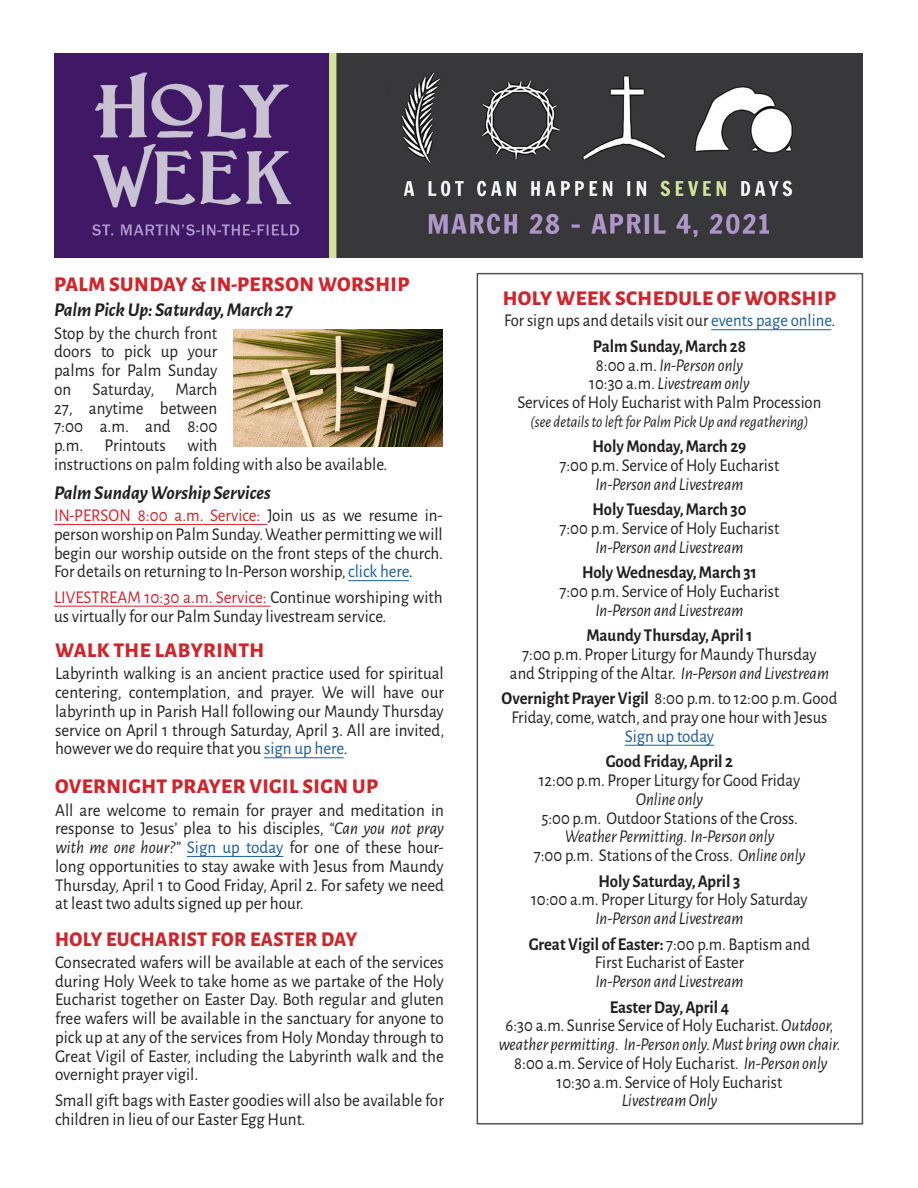
<style>
.page{position:relative;width:918px;height:1188px;background:#fff}
.page>*{position:absolute;margin:0;border:0;box-sizing:border-box;transform-origin:0 0}
.t1{font:800 21px "Alegreya Sans";letter-spacing:.02em;color:#d1232a}
.t2{font:800 21px "Alegreya Sans";letter-spacing:.02em;color:#d1232a;scale:.95 1}
.t3{font:italic 700 19.5px "Alegreya Sans";color:#231f20}
.Event_Head{font:18px/18.8px "Alegreya Sans";color:#231f20;scale:.95 1}
.Event_Head-2{font:18px/18.8px "Alegreya Sans";color:#231f20;text-align:center;scale:.93 1}
.Event_Head-3{font:18px/18.8px "Alegreya Sans";color:#231f20;text-align:justify;scale:.94 1}
.t4{font:italic 16.5px "Alegreya Sans";color:#231f20;scale:.93 1}
.s1{color:#d1232a}
.s2{color:#175d9e}
.s3{font-style:italic}
.s4{font-weight:700}
</style>
<div class="page">
<hr style="left:711px;top:329px;width:120px;height:1px;background:#175d9e">
<hr style="left:625px;top:745px;width:89px;height:1px;background:#175d9e">
<hr style="left:54px;top:524px;width:213px;height:1px;background:#d1232a">
<hr style="left:348px;top:580px;width:61px;height:1px;background:#175d9e">
<hr style="left:54px;top:606px;width:216px;height:1px;background:#d1232a">
<hr style="left:264px;top:757px;width:80px;height:1px;background:#175d9e">
<hr style="left:187px;top:856px;width:96px;height:1px;background:#175d9e">
<img style="left:233px;top:330px;width:209px;height:116px">
<img style="left:54px;top:53px;width:808px;height:204px">
<div style="left:477px;top:273px;width:386px;height:852px;border:2px solid #545557"></div>
<p class="t1" style="left:54px;top:268px;width:357px">PALM SUNDAY &amp; IN-PERSON WORSHIP</p>
<p class="t3" style="left:54px;top:296px;width:240px">Palm Pick Up: Saturday, March 27</p>
<p class="Event_Head" style="left:54px;top:323px;width:353px">Stop by the church front<br>doors to pick up your<br>palms for Palm Sunday<br>on Saturday, March<br>27, anytime between<br>7:00 a.m. and 8:00<br>p.m. Printouts with<br>instructions on palm folding with also be available.</p>
<p class="t3" style="left:54px;top:478px;width:218px">Palm Sunday Worship Services</p>
<p class="Event_Head-3" style="left:54px;top:505px;width:416px"><span class="s1">IN-PERSON 8:00 a.m. Service:</span> Join us as we resume in&shy;person worship on Palm Sunday. Weather permitting we will begin our worship outside on the front steps of the church.<br>For details on returning to In-Person worship, <span class="s2">click here</span>.</p>
<p class="Event_Head" style="left:54px;top:587px;width:411px"><span class="s1">LIVESTREAM 10:30 a.m. Service:</span> Continue worshiping with us virtually for our Palm Sunday livestream service.</p>
<p class="t1" style="left:55px;top:635px;width:211px">WALK THE LABYRINTH</p>
<p class="Event_Head" style="left:55px;top:663px;width:411px;text-align:justify">Labyrinth walking is an ancient practice used for spiritual centering, contemplation, and prayer. We will have our labyrinth up in Parish Hall following our Maundy Thursday service on April 1 through Saturday, April 3. All are invited, however we do require that you <span class="s2">sign up here</span>.</p>
<p class="t1" style="left:55px;top:771px;width:324px">OVERNIGHT PRAYER VIGIL SIGN UP</p>
<p class="Event_Head" style="left:55px;top:800px;width:411px;text-align:justify">All are welcome to remain for prayer and meditation in response to Jesus’ plea to his disciples, <span class="s3">“Can you not pray with me one hour?”</span> <span class="s2">Sign up today</span> for one of these hour&shy;long opportunities to stay awake with Jesus from Maundy Thursday, April 1 to Good Friday, April 2. For safety we need at least two adults signed up per hour.</p>
<p class="t2" style="left:55px;top:923px;width:319px">HOLY EUCHARIST FOR EASTER DAY</p>
<p class="Event_Head" style="left:55px;top:952px;width:411px;text-align:justify">Consecrated wafers will be available at each of the services during Holy Week to take home as we partake of the Holy Eucharist together on Easter Day. Both regular and gluten free wafers will be available in the sanctuary for anyone to pick up at any of the services from Holy Monday through to Great Vigil of Easter, including the Labyrinth walk and the overnight prayer vigil.</p>
<p class="Event_Head" style="left:55px;top:1090px;width:411px">Small gift bags with Easter goodies will also be available for children in lieu of our Easter Egg Hunt.</p>
<p class="t1" style="left:503px;top:283px;width:335px">HOLY WEEK SCHEDULE OF WORSHIP</p>
<p class="Event_Head-2" style="left:504px;top:310px;width:358px">For sign ups and details visit our <span class="s2">events page online</span>.</p>
<p class="Event_Head-2" style="left:517px;top:336px;width:328px"><span class="s4">Palm Sunday, March 28<br></span>8:00 a.m. <span class="s3">In-Person only<br></span>10:30 a.m. <span class="s3">Livestream only<br></span>Services of Holy Eucharist with Palm Procession</p>
<p class="t4" style="left:531px;top:411px;width:300px">(see details to left for Palm Pick Up and regathering)</p>
<p class="Event_Head-2" style="left:559px;top:436px;width:238px"><span class="s4">Holy Monday, March 29<br></span>7:00 p.m. Service of Holy Eucharist<br><span class="s3">In-Person and Livestream</span></p>
<p class="Event_Head-2" style="left:559px;top:499px;width:238px"><span class="s4">Holy Tuesday, March 30<br></span>7:00 p.m. Service of Holy Eucharist<br><span class="s3">In-Person and Livestream</span></p>
<p class="Event_Head-2" style="left:559px;top:562px;width:238px"><span class="s4">Holy Wednesday, March 31<br></span>7:00 p.m. Service of Holy Eucharist<br><span class="s3">In-Person and Livestream</span></p>
<p class="Event_Head-2" style="left:510px;top:625px;width:345px"><span class="s4">Maundy Thursday, April 1<br></span>7:00 p.m. Proper Liturgy for Maundy Thursday and Stripping of the Altar. <span class="s3">In-Person and Livestream</span></p>
<p class="Event_Head-2" style="left:502px;top:688px;width:363px"><span class="s4">Overnight Prayer Vigil</span> 8:00 p.m. to 12:00 p.m. Good<br>Friday, come, watch, and pray one hour with Jesus<br><span class="s2">Sign up today</span></p>
<p class="Event_Head-2" style="left:534px;top:751px;width:293px"><span class="s4">Good Friday, April 2<br></span>12:00 p.m. Proper Liturgy for Good Friday<br><span class="s3">Online only<br></span>5:00 p.m. Outdoor Stations of the Cross.<br><span class="s3">Weather Permitting. In-Person only<br></span>7:00 p.m. Stations of the Cross. <span class="s3">Online only</span></p>
<p class="Event_Head-2" style="left:531px;top:871px;width:299px"><span class="s4">Holy Saturday, April 3<br></span>10:00 a.m. Proper Liturgy for Holy Saturday<br><span class="s3">In-Person and Livestream</span></p>
<p class="Event_Head-2" style="left:529px;top:934px;width:304px"><span class="s4">Great Vigil of Easter:</span> 7:00 p.m. Baptism and<br>First Eucharist of Easter<br><span class="s3">In-Person and Livestream</span></p>
<p class="Event_Head-2" style="left:498px;top:997px;width:369px"><span class="s4">Easter Day, April 4<br></span>6:30 a.m. Sunrise Service of Holy Eucharist. <span class="s3">Outdoor, weather permitting. In-Person only. Must bring own chair.<br></span>8:00 a.m. Service of Holy Eucharist. <span class="s3">In-Person only </span>10:30 a.m. Service of Holy Eucharist<br><span class="s3">Livestream Only</span></p>
</div>
